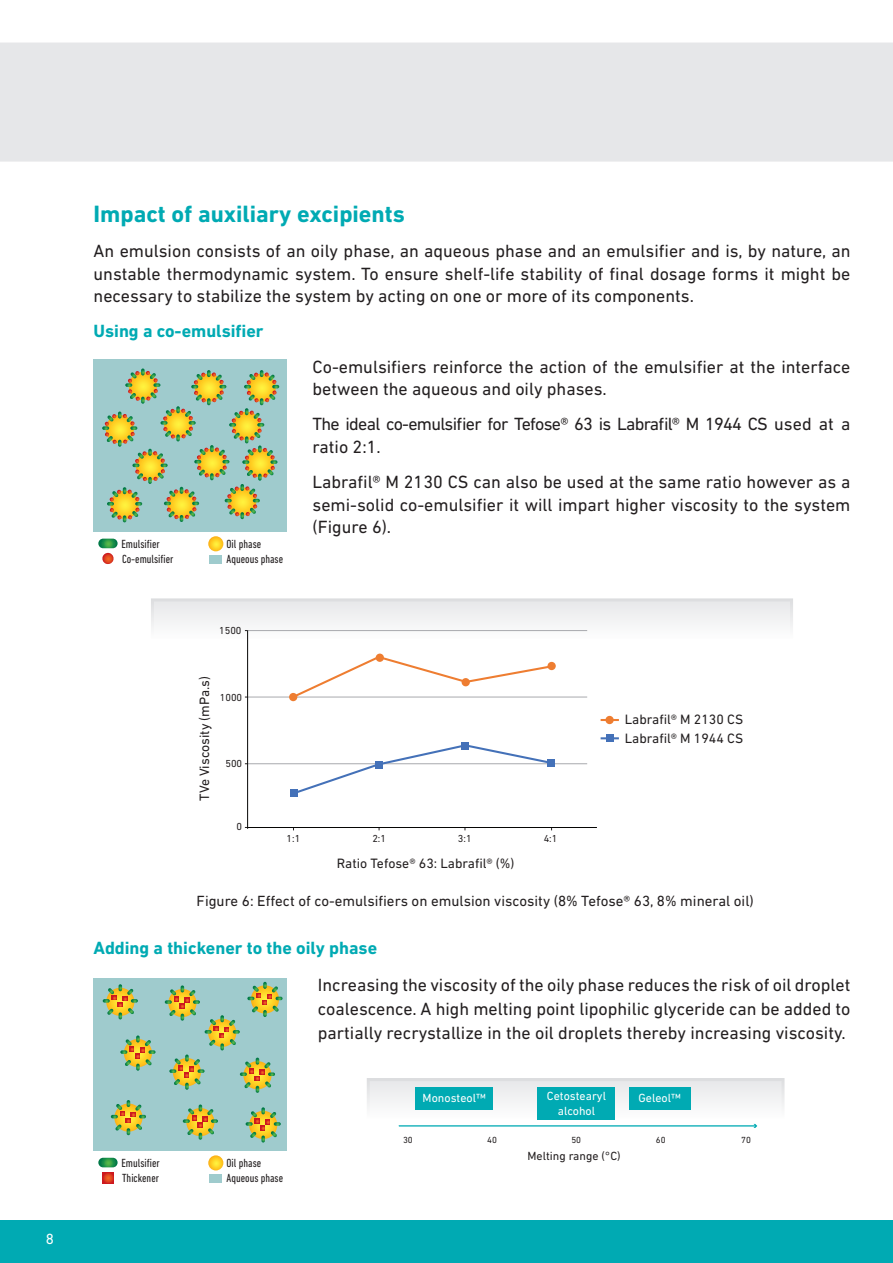
<style>
.page{position:relative;width:893px;height:1263px;background:#fff}
.page>*{position:absolute;margin:0;border:0;box-sizing:border-box;transform-origin:0 0}
.Paragraph_Title{font:700 24px "DIN Next LT Pro";color:#00aab3}
.t1{font:18px/22.5px "DIN Next LT Pro";color:#231f20;text-align:justify}
.t2{font:18px/22.5px "DIN Next LT Pro";letter-spacing:-.04em;color:#231f20}
.Paragraph_Title-2{font:700 18px "DIN Next LT Pro";color:#00aab3}
.t3{font:15px "DIN Next LT Pro";color:#231f20}
.t4{font:15px "DIN Next LT Pro";color:#fff}
.t5{font:13.8px/18.3px "DIN Next LT Pro";color:#231f20}
.t6{font:condensed 12px/15.3px "DIN Next LT Pro";color:#231f20}
.t7{font:12px "DIN Next LT Pro";color:#fff}
.t8{font:12px "DIN Next LT Pro";color:#231f20}
.t9{font:10.35px "DIN Next LT Pro";color:#231f20}
.t10{font:9px "DIN Next LT Pro";color:#231f20}
</style>
<div class="page">
<div style="left:151px;top:598px;width:642px;height:41px;background:#f1f2f3;border:3px solid #dcdddf"></div>
<div style="left:94px;top:359px;width:193px;height:172px;background:#9fcbcd"></div>
<svg style="left:102px;top:368px;width:177px;height:154px"></svg>
<svg style="left:208px;top:536px;width:15px;height:15px"></svg>
<div style="left:209px;top:555px;width:13px;height:9px;background:#9fcbcd"></div>
<svg style="left:98px;top:539px;width:20px;height:9px"></svg>
<svg style="left:102px;top:553px;width:12px;height:11px"></svg>
<div style="left:94px;top:978px;width:193px;height:172px;background:#9fcbcd"></div>
<svg style="left:120px;top:1035px;width:36px;height:36px"></svg>
<svg style="left:111px;top:1100px;width:35px;height:35px"></svg>
<svg style="left:183px;top:1104px;width:35px;height:36px"></svg>
<svg style="left:246px;top:1107px;width:35px;height:35px"></svg>
<svg style="left:165px;top:982px;width:118px;height:111px"></svg>
<svg style="left:103px;top:984px;width:35px;height:35px"></svg>
<svg style="left:208px;top:1155px;width:15px;height:15px"></svg>
<div style="left:209px;top:1175px;width:13px;height:8px;background:#9fcbcd"></div>
<svg style="left:98px;top:1158px;width:20px;height:9px"></svg>
<svg style="left:102px;top:1172px;width:12px;height:11px"></svg>
<hr style="left:247px;top:763px;width:340px;height:1px;background:#a8a9ad">
<hr style="left:247px;top:697px;width:340px;height:1px;background:#a8a9ad">
<hr style="left:247px;top:630px;width:340px;height:1px;background:#a8a9ad">
<svg style="left:289px;top:655px;width:265px;height:45px"></svg>
<svg style="left:291px;top:745px;width:256px;height:48px"></svg>
<div style="left:290px;top:789px;width:8px;height:8px;background:#4471b8"></div>
<div style="left:606px;top:734px;width:7px;height:8px;background:#4471b8"></div>
<div style="left:376px;top:761px;width:7px;height:8px;background:#4471b8"></div>
<div style="left:461px;top:742px;width:8px;height:7px;background:#4471b8"></div>
<div style="left:547px;top:759px;width:8px;height:8px;background:#4471b8"></div>
<div style="left:289px;top:693px;width:8px;height:8px;background:#ee7d31;border-radius:50%"></div>
<div style="left:605px;top:716px;width:9px;height:8px;background:#ee7d31;border-radius:50%"></div>
<div style="left:376px;top:654px;width:8px;height:8px;background:#ee7d31;border-radius:50%"></div>
<div style="left:462px;top:678px;width:8px;height:8px;background:#ee7d31;border-radius:50%"></div>
<div style="left:547px;top:662px;width:9px;height:8px;background:#ee7d31;border-radius:50%"></div>
<svg style="left:601px;top:719px;width:18px;height:2px"></svg>
<svg style="left:601px;top:737px;width:18px;height:2px"></svg>
<hr style="left:247px;top:630px;width:1px;height:199px;background:#050504">
<hr style="left:247px;top:827px;width:350px;height:1px;background:#050504">
<div style="left:367px;top:1078px;width:417px;height:41px;background:#f1f2f3;border:3px solid #dcdddf"></div>
<hr style="left:399px;top:1125px;width:357px;height:1px;background:#00aab3">
<svg style="left:753px;top:1124px;width:4px;height:4px"></svg>
<div style="left:416px;top:1087px;width:77px;height:23px;background:#00aab3"></div>
<div style="left:537px;top:1087px;width:78px;height:33px;background:#00aab3"></div>
<div style="left:629px;top:1087px;width:61px;height:23px;background:#00aab3"></div>
<div style="left:0;top:43px;width:893px;height:119px;background:#e6e7e9"></div>
<div style="left:0;top:1220px;width:893px;height:43px;background:#00aab3"></div>
<p class="t4" style="left:46px;top:1230px;width:10px">8</p>
<p class="Paragraph_Title" style="left:94px;top:200px;width:313px">Impact of auxiliary excipients</p>
<p class="t1" style="left:94px;top:239px;width:758px">An emulsion consists of an oily phase, an aqueous phase and an emulsifier and is, by nature, an unstable thermodynamic system. To ensure shelf-life stability of final dosage forms it might be necessary to stabilize the system by acting on one or more of its components.</p>
<p class="Paragraph_Title-2" style="left:94px;top:321px;width:172px">Using a co-emulsifier</p>
<p class="t1" style="left:313px;top:355px;width:539px">Co-emulsifiers reinforce the action of the emulsifier at the interface between the aqueous and oily phases.</p>
<p class="t2" style="left:313px;top:413px;width:539px">The ideal co-emulsifier for Tefose® 63 is Labrafil® M 1944 CS used at a ratio 2:1.</p>
<p class="t1" style="left:313px;top:471px;width:539px">Labrafil® M 2130 CS can also be used at the same ratio however as a semi-solid co-emulsifier it will impart higher viscosity to the system (Figure 6).</p>
<p class="t6" style="left:121px;top:536px;width:54px">Emulsifier<br>Co-emulsifier</p>
<p class="t6" style="left:227px;top:536px;width:58px">Oil phase<br>Aqueous phase</p>
<p class="t9" style="left:219px;top:625px;width:24px">1500</p>
<p class="t5" style="left:195px;top:801px;width:126px;rotate:-90deg">TVe Viscosity (mPa.s)</p>
<p class="t9" style="left:220px;top:691px;width:24px">1000</p>
<p class="t9" style="left:225px;top:758px;width:18px">500</p>
<p class="t9" style="left:237px;top:821px;width:7px">0</p>
<p class="t9" style="left:287px;top:833px;width:15px">1:1</p>
<p class="t9" style="left:372px;top:833px;width:15px">2:1</p>
<p class="t9" style="left:458px;top:833px;width:15px">3:1</p>
<p class="t9" style="left:544px;top:833px;width:15px">4:1</p>
<p class="t5" style="left:337px;top:854px;width:179px">Ratio Tefose® 63: Labrafil® (%)</p>
<p class="t5" style="left:625px;top:710px;width:120px">Labrafil® M 2130 CS<br>Labrafil® M 1944 CS</p>
<p class="t3" style="left:197px;top:892px;width:559px">Figure 6: Effect of co-emulsifiers on emulsion viscosity (8% Tefose® 63, 8% mineral oil)</p>
<p class="Paragraph_Title-2" style="left:94px;top:937px;width:285px">Adding a thickener to the oily phase</p>
<p class="t1" style="left:318px;top:972px;width:534px;line-height:24px">Increasing the viscosity of the oily phase reduces the risk of oil droplet coalescence. A high melting point lipophilic glyceride can be added to partially recrystallize in the oil droplets thereby increasing viscosity.</p>
<p class="t6" style="left:121px;top:1155px;width:40px">Emulsifier<br>Thickener</p>
<p class="t6" style="left:227px;top:1155px;width:58px">Oil phase<br>Aqueous phase</p>
<p class="t7" style="left:423px;top:1091px;width:65px">Monosteol™</p>
<p class="t7" style="left:547px;top:1089px;width:61px">Cetostearyl</p>
<p class="t7" style="left:638px;top:1091px;width:44px">Geleol™</p>
<p class="t7" style="left:558px;top:1104px;width:39px">alcohol</p>
<p class="t10" style="left:403px;top:1134px;width:11px">30</p>
<p class="t10" style="left:487px;top:1134px;width:11px">40</p>
<p class="t10" style="left:571px;top:1134px;width:11px">50</p>
<p class="t10" style="left:656px;top:1134px;width:11px">60</p>
<p class="t10" style="left:741px;top:1134px;width:11px">70</p>
<p class="t8" style="left:528px;top:1149px;width:95px">Melting range (°C)</p>
</div>
